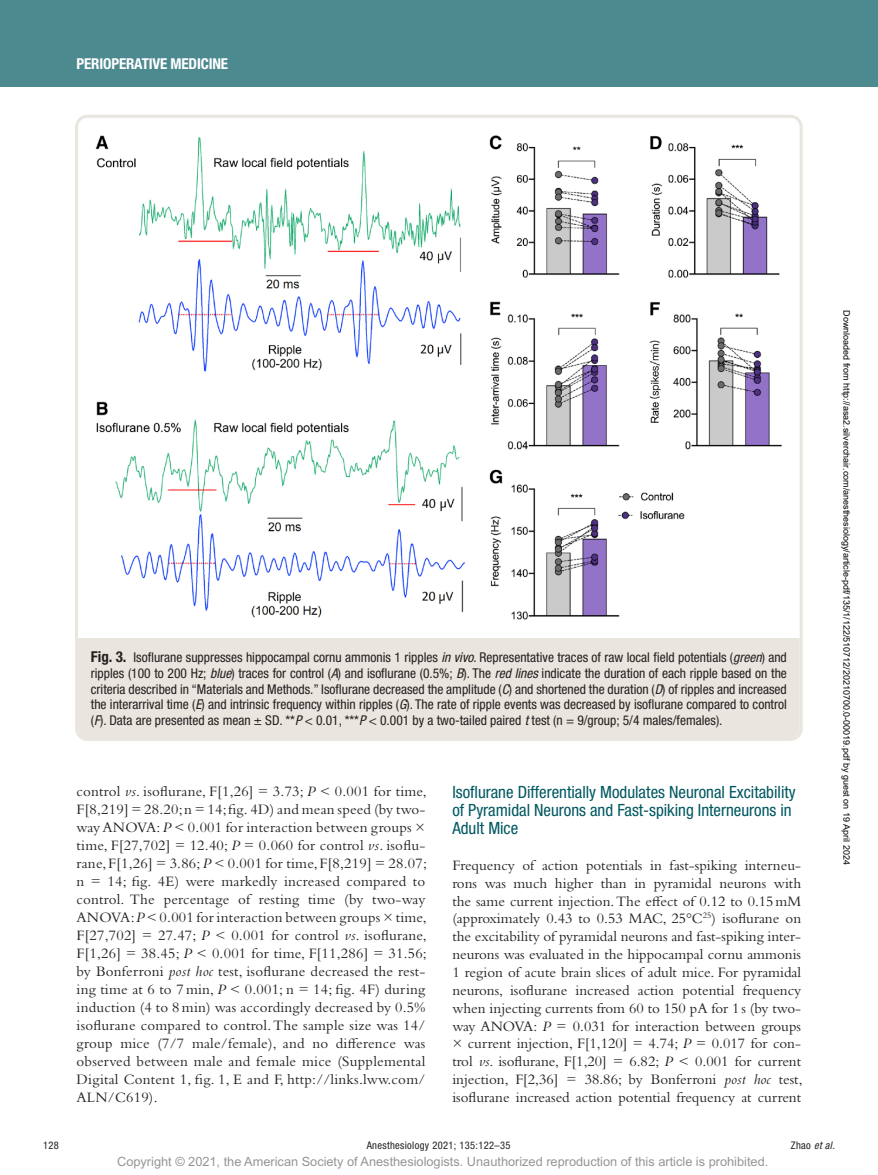
<style>
.page{position:relative;width:878px;height:1175px;background:#fff}
.page>*{position:absolute;margin:0;border:0;box-sizing:border-box;transform-origin:0 0}
.t1{font:condensed 16.8px/18px "Helvetica Neue LT Std";color:#005861}
.t2{font:15px/18px "Bembo Std";color:#231f20;text-align:justify}
.t3{font:700 condensed 15px "Helvetica Neue LT Std";letter-spacing:-.01em;color:#fff}
.t4{font:condensed 13.5px/15.8px "Helvetica Neue LT Std";color:#231f20;text-align:justify}
.t5{font:12.75px "Arial MT Std";color:#939598}
.t6{font:condensed 10.5px "Helvetica Neue LT Std";letter-spacing:.03em;color:#231f20}
.t7{font:italic condensed 10.5px "Helvetica Neue LT Std";color:#231f20}
.t8{font:9px "Arial";color:#000}
.s1{font-weight:700;font-size:15px}
.s2{font-style:italic}
.s3{font-style:normal}
</style>
<div class="page">
<div style="left:0;top:0;width:878px;height:86px;background:#4d8a90"></div>
<img style="left:95px;top:135px;width:687px;height:485px">
<div style="left:78px;top:638px;width:721px;height:100px;background:#e9e6df"></div>
<div style="left:75px;top:115px;width:727px;height:626px;border:3px solid #e9e6df;border-radius:11px"></div>
<p class="t3" style="left:77px;top:54px;width:153px">PERIOPERATIVE MEDICINE</p>
<p class="t4" style="left:91px;top:649px;width:697px"><span class="s1">Fig. 3.</span> Isoflurane suppresses hippocampal cornu ammonis 1 ripples <span class="s2">in vivo</span>. Representative traces of raw local field potentials (<span class="s2">green</span>) and ripples (100 to 200 Hz; <span class="s2">blue</span>) traces for control (<span class="s2">A</span>) and isoflurane (0.5%; <span class="s2">B</span>). The <span class="s2">red lines</span> indicate the duration of each ripple based on the criteria described in “Materials and Methods.” Isoflurane decreased the amplitude (<span class="s2">C</span>) and shortened the duration (<span class="s2">D</span>) of ripples and increased the interarrival time (<span class="s2">E</span>) and intrinsic frequency within ripples (<span class="s2">G</span>). The rate of ripple events was decreased by isoflurane compared to control (<span class="s2">F</span>). Data are presented as mean ± SD. **<span class="s2">P</span> &lt; 0.01, ***<span class="s2">P</span> &lt; 0.001 by a two-tailed paired <span class="s2">t</span> test (n = 9/group; 5/4 males/females).</p>
<p class="t2" style="left:77px;top:782px;width:352px">control <span class="s2">vs</span>. isoflurane, F[1,26] = 3.73; <span class="s2">P</span> &lt; 0.001 for time, F[8,219] = 28.20; n = 14; fig. 4D) and mean speed (by two&shy;way ANOVA: <span class="s2">P</span> &lt; 0.001 for interaction between groups × time, F[27,702] = 12.40; <span class="s2">P</span> = 0.060 for control <span class="s2">vs</span>. isoflu&shy;rane, F[1,26] = 3.86; <span class="s2">P</span> &lt; 0.001 for time, F[8,219] = 28.07; n = 14; fig. 4E) were markedly increased compared to control. The percentage of resting time (by two-way ANOVA: <span class="s2">P</span> &lt; 0.001 for interaction between groups × time, F[27,702] = 27.47; <span class="s2">P</span> &lt; 0.001 for control <span class="s2">vs</span>. isoflurane, F[1,26] = 38.45; <span class="s2">P</span> &lt; 0.001 for time, F[11,286] = 31.56; by Bonferroni <span class="s2">post hoc</span> test, isoflurane decreased the rest&shy;ing time at 6 to 7min, <span class="s2">P</span> &lt; 0.001; n = 14; fig. 4F) during induction (4 to 8min) was accordingly decreased by 0.5% isoflurane compared to control. The sample size was 14/ group mice (7/7 male/female), and no difference was observed between male and female mice (Supplemental Digital Content 1, fig. 1, E and F, http://links.lww.com/ ALN/C619).</p>
<p class="t1" style="left:452px;top:783px;width:345px">Isoflurane Differentially Modulates Neuronal Excitability of Pyramidal Neurons and Fast-spiking Interneurons in<br>Adult Mice</p>
<p class="t2" style="left:452px;top:856px;width:352px">Frequency of action potentials in fast-spiking interneu&shy;rons was much higher than in pyramidal neurons with the same current injection. The effect of 0.12 to 0.15mM (approximately 0.43 to 0.53 MAC, 25°C<sup>25</sup>) isoflurane on the excitability of pyramidal neurons and fast-spiking inter&shy;neurons was evaluated in the hippocampal cornu ammonis 1 region of acute brain slices of adult mice. For pyramidal neurons, isoflurane increased action potential frequency when injecting currents from 60 to 150 pA for 1 s (by two&shy;way ANOVA: <span class="s2">P</span> = 0.031 for interaction between groups × current injection, F[1,120] = 4.74; <span class="s2">P</span> = 0.017 for con&shy;trol <span class="s2">vs</span>. isoflurane, F[1,20] = 6.82; <span class="s2">P</span> &lt; 0.001 for current injection, F[2,36] = 38.86; by Bonferroni <span class="s2">post hoc</span> test, isoflurane increased action potential frequency at current</p>
<p class="t8" style="left:850px;top:310px;width:556px;rotate:90deg">Downloaded from http://asa2.silverchair.com/anesthesiology/article-pdf/135/1/122/510712/20210700.0-00019.pdf by guest on 19 April 2024</p>
<p class="t6" style="left:43px;top:1139px;width:17px">128</p>
<p class="t6" style="left:367px;top:1139px;width:145px">Anesthesiology 2021; 135:122–35</p>
<p class="t5" style="left:117px;top:1154px;width:652px">Copyright © 2021, the American Society of Anesthesiologists. Unauthorized reproduction of this article is prohibited.</p>
<p class="t7" style="left:790px;top:1139px;width:45px"><span class="s3">Zhao</span> et al.</p>
</div>
